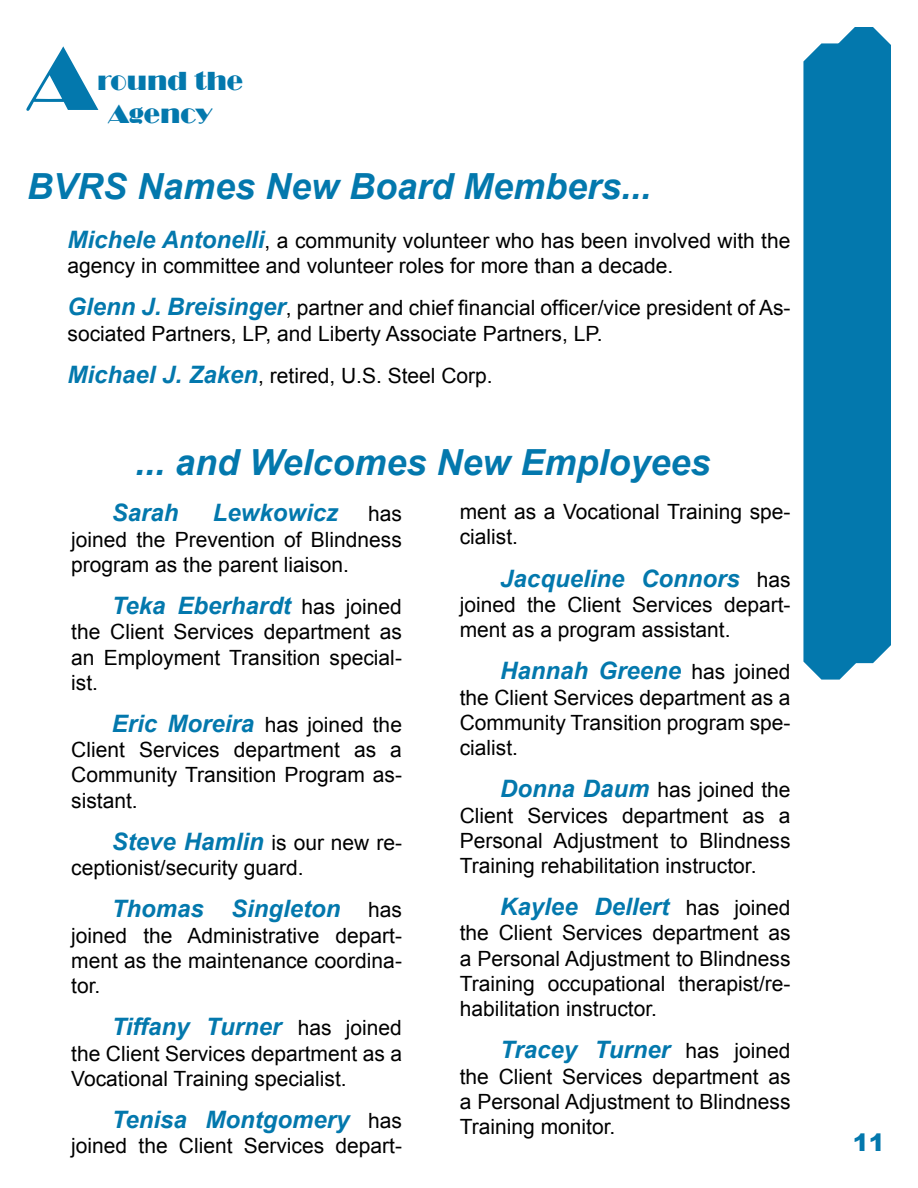
<style>
.page{position:relative;width:918px;height:1188px;background:#fff}
.page>*{position:absolute;margin:0;border:0;box-sizing:border-box;transform-origin:0 0}
.t1{font:90px "Broadway";color:#0378ad}
.Paragraph_Style_text{font:italic 700 36px "Arial";color:#0378ad}
.t2{font:27px "Broadway";color:#0378ad}
.Paragraph_Style_text-2{font:italic 700 24px "Arial";color:#0378ad}
.Paragraph_Style_text-3{font:900 24px "Arial";color:#0378ad}
.Paragraph_Style_text-4{font:21px/25.2px "Arial";color:#000;text-align:justify}
.s1{font-weight:700;font-style:italic;font-size:24px;color:#0378ad}
.s2{font-weight:400;font-style:normal;font-size:21px;color:#000}
</style>
<div class="page">
<div style="left:803px;top:27px;width:88px;height:653px;background:#0378ad"></div>
<p class="t1" style="left:27px;top:28px;width:72px">A</p>
<p class="t2" style="left:97px;top:66px;width:147px">round the</p>
<p class="t2" style="left:108px;top:98px;width:105px">Agency</p>
<p class="Paragraph_Style_text" style="left:27px;top:162px;width:626px">BVRS Names New Board Members...</p>
<p class="Paragraph_Style_text-4" style="left:68px;top:228px;width:725px"><span class="s1">Michele Antonelli</span>, a community volunteer who has been involved with the agency in committee and volunteer roles for more than a decade.</p>
<p class="Paragraph_Style_text-4" style="left:68px;top:296px;width:725px"><span class="s1">Glenn J. Breisinger</span>, partner and chief financial officer/vice president of As&shy;sociated Partners, LP, and Liberty Associate Partners, LP.</p>
<p class="Paragraph_Style_text-4" style="left:68px;top:363px;width:427px"><span class="s1">Michael J. Zaken</span>, retired, U.S. Steel Corp.</p>
<p class="Paragraph_Style_text" style="left:135px;top:439px;width:577px">... and Welcomes New Employees</p>
<p class="Paragraph_Style_text-2" style="left:112px;top:497px;width:68px">Sarah</p>
<p class="Paragraph_Style_text-2" style="left:213px;top:497px;width:127px">Lewkowicz</p>
<p class="Paragraph_Style_text-4" style="left:71px;top:502px;width:332px;text-indent:297px">has joined the Prevention of Blindness program as the parent liaison.</p>
<p class="Paragraph_Style_text-2" style="left:112px;top:590px;width:292px">Teka Eberhardt <span class="s2">has joined</span></p>
<p class="Paragraph_Style_text-4" style="left:71px;top:620px;width:332px">the Client Services department as an Employment Transition special&shy;ist.</p>
<p class="Paragraph_Style_text-4" style="left:71px;top:712px;width:332px;text-indent:41px"><span class="s1">Eric Moreira</span> has joined the Client Services department as a Community Transition Program as&shy;sistant.</p>
<p class="Paragraph_Style_text-2" style="left:112px;top:826px;width:292px">Steve Hamlin <span class="s2">is our new re-</span></p>
<p class="Paragraph_Style_text-4" style="left:71px;top:855px;width:234px">ceptionist/security guard.</p>
<p class="Paragraph_Style_text-2" style="left:112px;top:893px;width:292px">Thomas Singleton <span class="s2">has</span></p>
<p class="Paragraph_Style_text-4" style="left:71px;top:923px;width:332px">joined the Administrative depart&shy;ment as the maintenance coordina&shy;tor.</p>
<p class="Paragraph_Style_text-2" style="left:112px;top:1011px;width:292px">Tiffany Turner <span class="s2">has joined</span></p>
<p class="Paragraph_Style_text-4" style="left:71px;top:1041px;width:332px">the Client Services department as a<br>Vocational Training specialist.</p>
<p class="Paragraph_Style_text-2" style="left:112px;top:1104px;width:292px">Tenisa Montgomery <span class="s2">has</span></p>
<p class="Paragraph_Style_text-4" style="left:71px;top:1134px;width:332px">joined the Client Services depart-</p>
<p class="Paragraph_Style_text-4" style="left:460px;top:500px;width:332px">ment as a Vocational Training spe&shy;cialist.</p>
<p class="Paragraph_Style_text-2" style="left:500px;top:562px;width:292px">Jacqueline Connors <span class="s2">has</span></p>
<p class="Paragraph_Style_text-4" style="left:460px;top:592px;width:332px">joined the Client Services depart&shy;ment as a program assistant.</p>
<p class="Paragraph_Style_text-2" style="left:500px;top:655px;width:292px">Hannah Greene <span class="s2">has joined</span></p>
<p class="Paragraph_Style_text-4" style="left:460px;top:685px;width:332px">the Client Services department as a Community Transition program spe&shy;cialist.</p>
<p class="Paragraph_Style_text-4" style="left:460px;top:778px;width:332px;text-indent:40px"><span class="s1">Donna Daum</span> has joined the Client Services department as a Personal Adjustment to Blindness Training rehabilitation instructor.</p>
<p class="Paragraph_Style_text-2" style="left:500px;top:891px;width:292px">Kaylee Dellert <span class="s2">has joined</span></p>
<p class="Paragraph_Style_text-4" style="left:460px;top:921px;width:332px">the Client Services department as a Personal Adjustment to Blindness Training occupational therapist/re&shy;habilitation instructor.</p>
<p class="Paragraph_Style_text-2" style="left:500px;top:1034px;width:292px">Tracey Turner <span class="s2">has joined</span></p>
<p class="Paragraph_Style_text-4" style="left:460px;top:1064px;width:332px">the Client Services department as a Personal Adjustment to Blindness Training monitor.</p>
<p class="Paragraph_Style_text-3" style="left:853px;top:1125px;width:34px">11</p>
</div>
